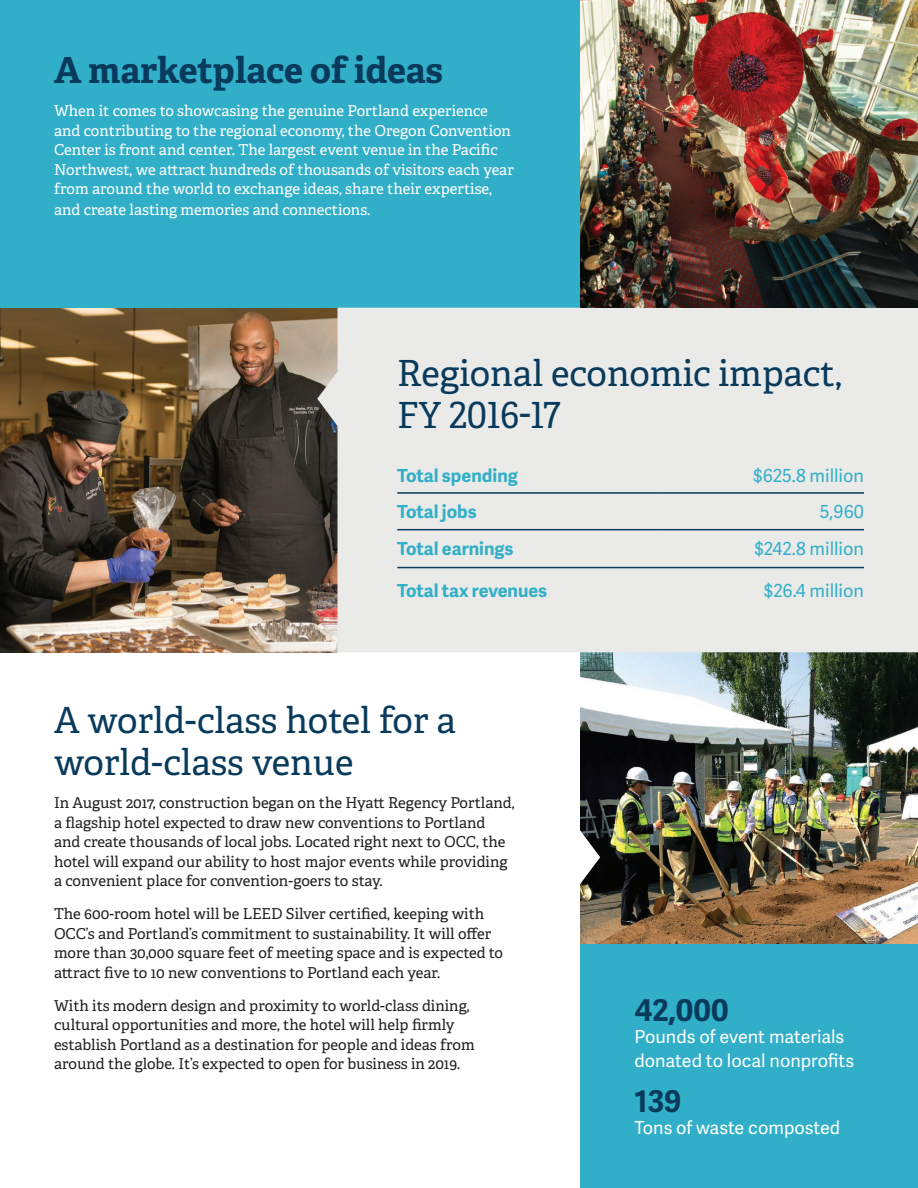
<style>
.page{position:relative;width:918px;height:1188px;background:#fff}
.page>*{position:absolute;margin:0;border:0;box-sizing:border-box;transform-origin:0 0}
.t1{font:36px/42px "Adelle PE";color:#083a5c}
.t2{font:700 36px "Adelle PE";letter-spacing:-.005em;color:#083a5c}
.t3{font:700 30px "Adelle Sans";color:#083a5c}
.t4{font:18px/24px "Adelle Sans";letter-spacing:-.005em;color:#fff}
.t5{font:700 18px "Adelle Sans";color:#32afc8}
.t6{font:18px "Adelle Sans";color:#32afc8}
.t7{font:15px/19.5px "Adelle PE";color:#231f20}
.t8{font:15px/19.5px "Adelle PE";color:#fff}
.s1{font-family:"Adelle Sans"}
</style>
<div class="page">
<img style="left:600px;top:652px;width:318px;height:293px">
<svg style="left:0;top:652px;width:600px;height:293px"></svg>
<img style="left:0;top:308px;width:317px;height:344px">
<div style="left:0;top:0;width:669px;height:308px;background:#32afc8"></div>
<div style="left:580px;top:945px;width:338px;height:243px;background:#32afc8"></div>
<div style="left:317px;top:308px;width:601px;height:344px;background:#eaebe9"></div>
<hr style="left:397px;top:492px;width:265px;height:2px;background:#083a5c">
<hr style="left:662px;top:492px;width:202px;height:2px;background:#083a5c">
<hr style="left:397px;top:529px;width:265px;height:1px;background:#083a5c">
<hr style="left:662px;top:529px;width:202px;height:1px;background:#083a5c">
<hr style="left:397px;top:567px;width:265px;height:1px;background:#083a5c">
<hr style="left:662px;top:567px;width:202px;height:1px;background:#083a5c">
<img style="left:580px;top:0;width:338px;height:308px">
<h1 class="t2" style="left:54px;top:45px;width:391px">A marketplace of ideas</h1>
<p class="t8" style="left:54px;top:101px;width:461px">When it comes to showcasing the genuine Portland experience and contributing to the regional economy, the Oregon Convention Center is front and center. The largest event venue in the Pacific Northwest, we attract hundreds of thousands of visitors each year from around the world to exchange ideas, share their expertise,</p>
<p class="t8" style="left:54px;top:200px;width:318px">and create lasting memories and connections<span class="s1">.</span></p>
<h1 class="t1" style="left:397px;top:351px;width:446px">Regional economic impact,<br>FY 2016-17</h1>
<p class="t5" style="left:397px;top:462px;width:122px">Total spending</p>
<p class="t6" style="left:753px;top:463px;width:112px">$625.8 million</p>
<p class="t5" style="left:397px;top:499px;width:81px">Total jobs</p>
<p class="t6" style="left:820px;top:499px;width:46px">5,960</p>
<p class="t5" style="left:397px;top:536px;width:118px">Total earnings</p>
<p class="t6" style="left:754px;top:536px;width:111px">$242.8 million</p>
<p class="t5" style="left:397px;top:577px;width:152px">Total tax revenues</p>
<p class="t6" style="left:764px;top:578px;width:102px">$26.4 million</p>
<h1 class="t1" style="left:54px;top:698px;width:404px">A world-class hotel for a world-class venue</h1>
<p class="t7" style="left:54px;top:793px;width:462px">In August 2017, construction began on the Hyatt Regency Portland, a flagship hotel expected to draw new conventions to Portland and create thousands of local jobs. Located right next to OCC, the hotel will expand our ability to host major events while providing a convenient place for convention-goers to stay.</p>
<p class="t7" style="left:54px;top:904px;width:451px">The 600-room hotel will be LEED Silver certified, keeping with OCC’s and Portland’s commitment to sustainability. It will offer more than 30,000 square feet of meeting space and is expected to attract five to 10 new conventions to Portland each year.</p>
<p class="t7" style="left:54px;top:995px;width:422px">With its modern design and proximity to world-class dining, cultural opportunities and more, the hotel will help firmly establish Portland as a destination for people and ideas from around the globe. It’s expected to open for business in 2019.</p>
<h2 class="t3" style="left:634px;top:988px;width:96px">42,000</h2>
<p class="t4" style="left:634px;top:1024px;width:221px">Pounds of event materials donated to local nonprofits</p>
<h2 class="t3" style="left:634px;top:1079px;width:49px">139</h2>
<p class="t4" style="left:634px;top:1115px;width:207px">Tons of waste composted</p>
</div>
